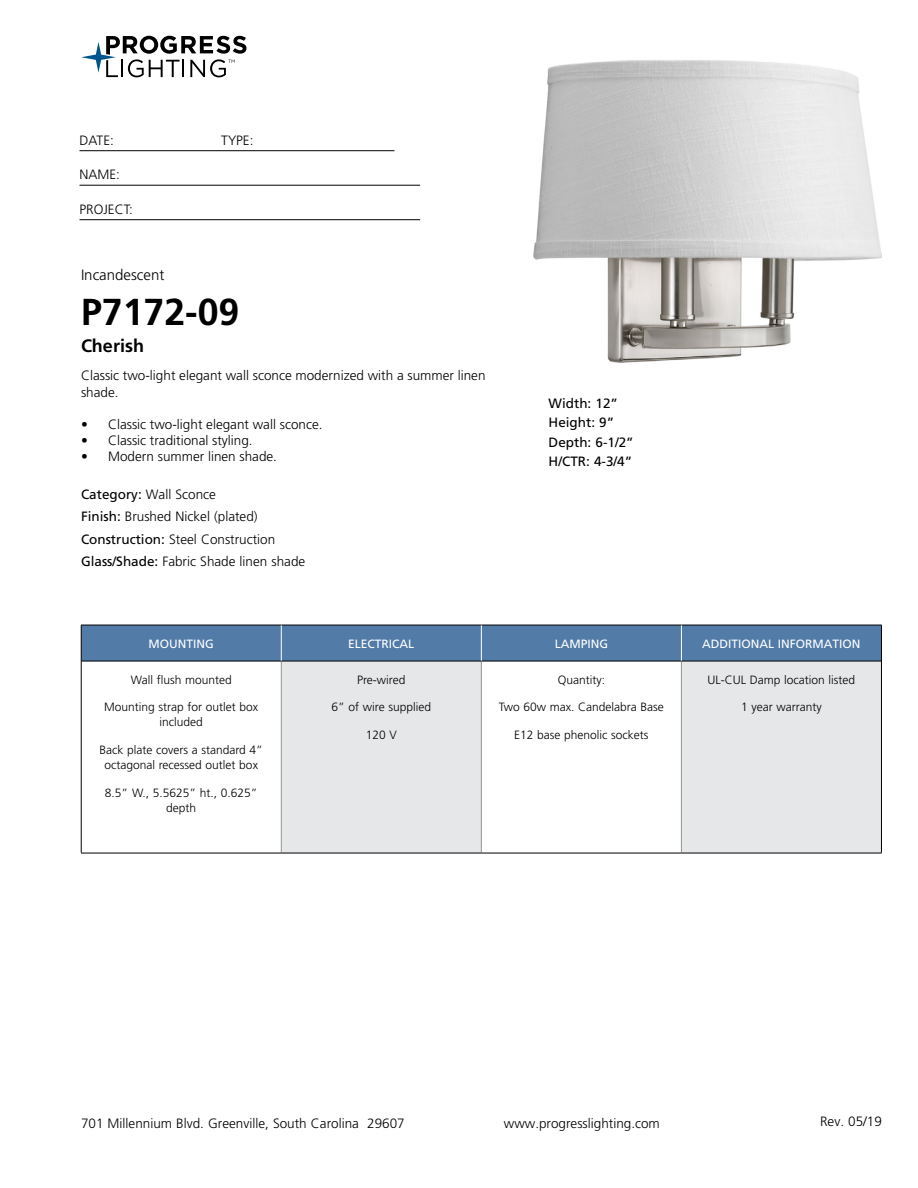
<style>
.page{position:relative;width:918px;height:1188px;background:#fff}
.page>*{position:absolute;margin:0;border:0;box-sizing:border-box;transform-origin:0 0}
.t1{font:700 37.5px "Frutiger LT Std";color:#000}
.t2{font:700 18px "Frutiger LT Std";color:#000}
.t3{font:300 15px "Frutiger LT Std";color:#000}
.t4{font:300 13.5px/22.5px "Frutiger LT Std";color:#000}
.t5{font:13.5px/19.5px "Frutiger LT Std";color:#000}
.t6{font:300 12px/15px "Frutiger LT Std";color:#000;text-align:center}
.t7{font:12px "Frutiger LT Std";color:#fff}
.s1{font-weight:400}
</style>
<div class="page">
<svg style="left:81px;top:36px;width:165px;height:41px"></svg>
<hr style="left:80px;top:150px;width:314px;height:1px;background:#000">
<hr style="left:80px;top:185px;width:340px;height:1px;background:#000">
<hr style="left:80px;top:219px;width:340px;height:1px;background:#000">
<div style="left:82px;top:626px;width:799px;height:35px;background:#527ba8"></div>
<div style="left:281px;top:661px;width:200px;height:192px;background:#e6e7e8"></div>
<div style="left:681px;top:661px;width:200px;height:192px;background:#e6e7e8"></div>
<hr style="left:281px;top:661px;width:1px;height:192px;background:#939598">
<hr style="left:481px;top:661px;width:1px;height:192px;background:#939598">
<hr style="left:681px;top:661px;width:1px;height:192px;background:#939598">
<hr style="left:81px;top:661px;width:200px;height:1px;background:#000">
<hr style="left:281px;top:661px;width:200px;height:1px;background:#000">
<hr style="left:481px;top:661px;width:200px;height:1px;background:#000">
<hr style="left:681px;top:661px;width:200px;height:1px;background:#000">
<hr style="left:81px;top:853px;width:200px;height:1px;background:#000">
<hr style="left:281px;top:853px;width:200px;height:1px;background:#000">
<hr style="left:481px;top:853px;width:200px;height:1px;background:#000">
<hr style="left:681px;top:853px;width:201px;height:1px;background:#000">
<hr style="left:81px;top:625px;width:200px;height:1px;background:#000">
<hr style="left:81px;top:625px;width:1px;height:36px;background:#000">
<hr style="left:281px;top:625px;width:200px;height:1px;background:#000">
<hr style="left:481px;top:625px;width:200px;height:1px;background:#000">
<hr style="left:681px;top:625px;width:201px;height:1px;background:#000">
<hr style="left:881px;top:625px;width:1px;height:36px;background:#000">
<hr style="left:81px;top:661px;width:1px;height:192px;background:#000">
<hr style="left:881px;top:661px;width:1px;height:192px;background:#000">
<hr style="left:281px;top:625px;width:1px;height:36px;background:#fff">
<hr style="left:681px;top:625px;width:1px;height:36px;background:#fff">
<hr style="left:481px;top:625px;width:1px;height:36px;background:#fff">
<img style="left:533px;top:60px;width:349px;height:303px">
<p class="t4" style="left:80px;top:129px;width:36px">DATE:</p>
<p class="t4" style="left:221px;top:129px;width:34px">TYPE:</p>
<p class="t4" style="left:80px;top:164px;width:42px">NAME:</p>
<p class="t4" style="left:80px;top:198px;width:55px">PROJECT:</p>
<p class="t3" style="left:81px;top:266px;width:85px">Incandescent</p>
<h1 class="t1" style="left:81px;top:290px;width:160px">P7172-09</h1>
<h2 class="t2" style="left:81px;top:335px;width:64px">Cherish</h2>
<p class="t4" style="left:81px;top:368px;width:406px;line-height:16.2px">Classic two-light elegant wall sconce modernized with a summer linen shade.</p>
<p class="t4" style="left:81px;top:413px;width:243px">• Classic two-light elegant wall sconce.</p>
<p class="t4" style="left:81px;top:429px;width:173px">• Classic traditional styling.</p>
<p class="t4" style="left:81px;top:446px;width:198px">• Modern summer linen shade.</p>
<p class="t4" style="left:81px;top:483px;width:226px"><span class="s1">Category:</span> Wall Sconce<br><span class="s1">Finish:</span> Brushed Nickel (plated)<br><span class="s1">Construction:</span> Steel Construction<br><span class="s1">Glass/Shade:</span> Fabric Shade linen shade</p>
<p class="t5" style="left:549px;top:393px;width:87px">Width: 12”<br>Height: 9”<br>Depth: 6-1/2”<br>H/CTR: 4-3/4”</p>
<p class="t7" style="left:149px;top:636px;width:67px">MOUNTING</p>
<p class="t7" style="left:348px;top:636px;width:68px">ELECTRICAL</p>
<p class="t7" style="left:555px;top:636px;width:55px">LAMPING</p>
<p class="t7" style="left:702px;top:636px;width:160px">ADDITIONAL INFORMATION</p>
<p class="t6" style="left:131px;top:672px;width:102px">Wall flush mounted</p>
<p class="t6" style="left:104px;top:700px;width:156px">Mounting strap for outlet box included</p>
<p class="t6" style="left:100px;top:743px;width:165px">Back plate covers a standard 4” octagonal recessed outlet box</p>
<p class="t6" style="left:105px;top:785px;width:154px">8.5” W., 5.5625” ht., 0.625” depth</p>
<p class="t6" style="left:357px;top:672px;width:50px">Pre-wired</p>
<p class="t6" style="left:332px;top:700px;width:101px">6” of wire supplied</p>
<p class="t6" style="left:366px;top:728px;width:33px">120 V</p>
<p class="t6" style="left:708px;top:672px;width:149px">UL-CUL Damp location listed</p>
<p class="t6" style="left:741px;top:700px;width:82px">1 year warranty</p>
<p class="t6" style="left:558px;top:672px;width:49px">Quantity:</p>
<p class="t6" style="left:499px;top:700px;width:166px">Two 60w max. Candelabra Base</p>
<p class="t6" style="left:514px;top:728px;width:136px">E12 base phenolic sockets</p>
<p class="t4" style="left:81px;top:1112px;width:325px">701 Millennium Blvd. Greenville, South Carolina 29607</p>
<p class="t4" style="left:504px;top:1112px;width:158px">www.progresslighting.com</p>
<p class="t4" style="left:820px;top:1110px;width:63px">Rev. 05/19</p>
</div>
